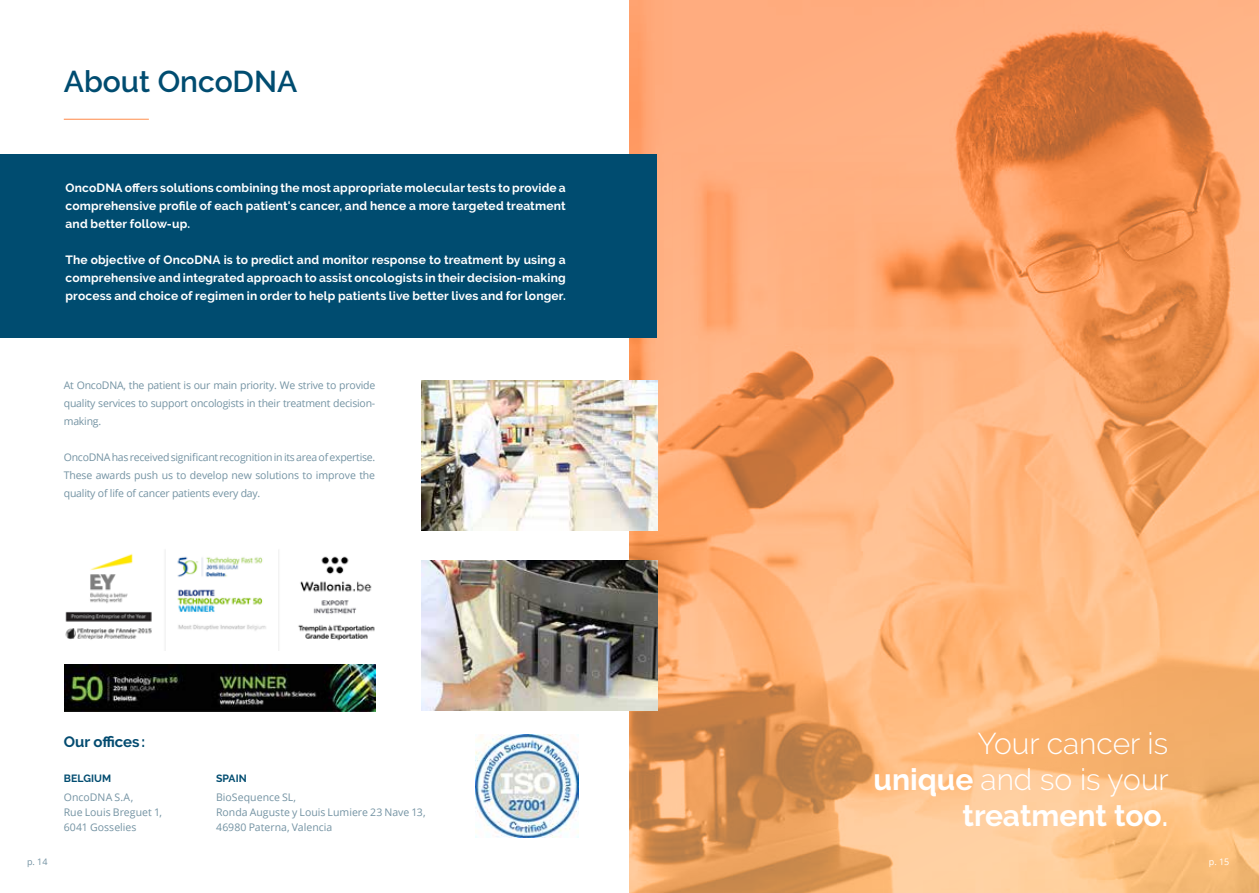
<style>
.page{position:relative;width:1259px;height:893px;background:#fff}
.page>*{position:absolute;margin:0;border:0;box-sizing:border-box;transform-origin:0 0}
.t1{font:300 30px/36px "Raleway";color:#fff;text-align:right}
.t2{font:600 30px "Raleway";color:#004c70}
.t3{font:700 15px "Raleway";color:#034b70}
.t4{font:700 12px/18px "Raleway";letter-spacing:.015em;color:#fff;text-align:justify}
.t5{font:10.5px/18px "Open Sans";letter-spacing:-.01em;color:#7493a3;text-align:justify}
.t6{font:700 10.5px "Raleway";letter-spacing:.005em;color:#004c70}
.t7{font:9px "Open Sans";color:#7493a3}
.t8{font:9px "Open Sans";color:#fff}
.s1{font-weight:700}
.s2{font-weight:600}
</style>
<div class="page">
<svg style="left:629px;top:0;width:630px;height:893px;background:#f5a972"></svg>
<div style="left:0;top:154px;width:657px;height:184px;background:#004c70"></div>
<img style="left:421px;top:381px;width:236px;height:149px">
<img style="left:421px;top:561px;width:236px;height:149px">
<img style="left:65px;top:550px;width:310px;height:101px">
<img style="left:475px;top:734px;width:103px;height:104px">
<img style="left:64px;top:664px;width:311px;height:47px">
<h1 class="t2" style="left:64px;top:64px;width:235px">About OncoDNA</h1>
<p class="t4" style="left:65px;top:179px;width:502px">OncoDNA offers solutions combining the most appropriate molecular tests to provide a comprehensive profile of each patient's cancer, and hence a more targeted treatment and better follow-up.</p>
<p class="t4" style="left:65px;top:251px;width:502px">The objective of OncoDNA is to predict and monitor response to treatment by using a comprehensive and integrated approach to assist oncologists in their decision-making process and choice of regimen in order to help patients live better lives and for longer.</p>
<p class="t5" style="left:64px;top:376px;width:313px">At OncoDNA, the patient is our main priority. We strive to provide quality services to support oncologists in their treatment decision&shy;making.</p>
<p class="t5" style="left:64px;top:448px;width:313px">OncoDNA has received significant recognition in its area of expertise.<br>These awards push us to develop new solutions to improve the quality of life of cancer patients every day.</p>
<p class="t3" style="left:64px;top:734px;width:83px">Our offices :</p>
<p class="t6" style="left:64px;top:772px;width:49px">BELGIUM</p>
<p class="t5" style="left:64px;top:790px;width:100px;line-height:15px;text-align:left">OncoDNA S.A,<br>Rue Louis Breguet 1,<br>6041 Gosselies</p>
<p class="t6" style="left:216px;top:772px;width:32px">SPAIN</p>
<p class="t5" style="left:216px;top:790px;width:211px;line-height:15px;text-align:left">BioSequence SL,<br>Ronda Auguste y Louis Lumiere 23 Nave 13,<br>46980 Paterna, Valencia</p>
<h1 class="t1" style="left:873px;top:725px;width:297px">Your cancer is <span class="s1">unique</span> and so is your <span class="s1">treatment too</span><span class="s2">.</span></h1>
<p class="t7" style="left:27px;top:856px;width:22px">p. 14</p>
<p class="t8" style="left:1208px;top:856px;width:22px">p. 15</p>
</div>
